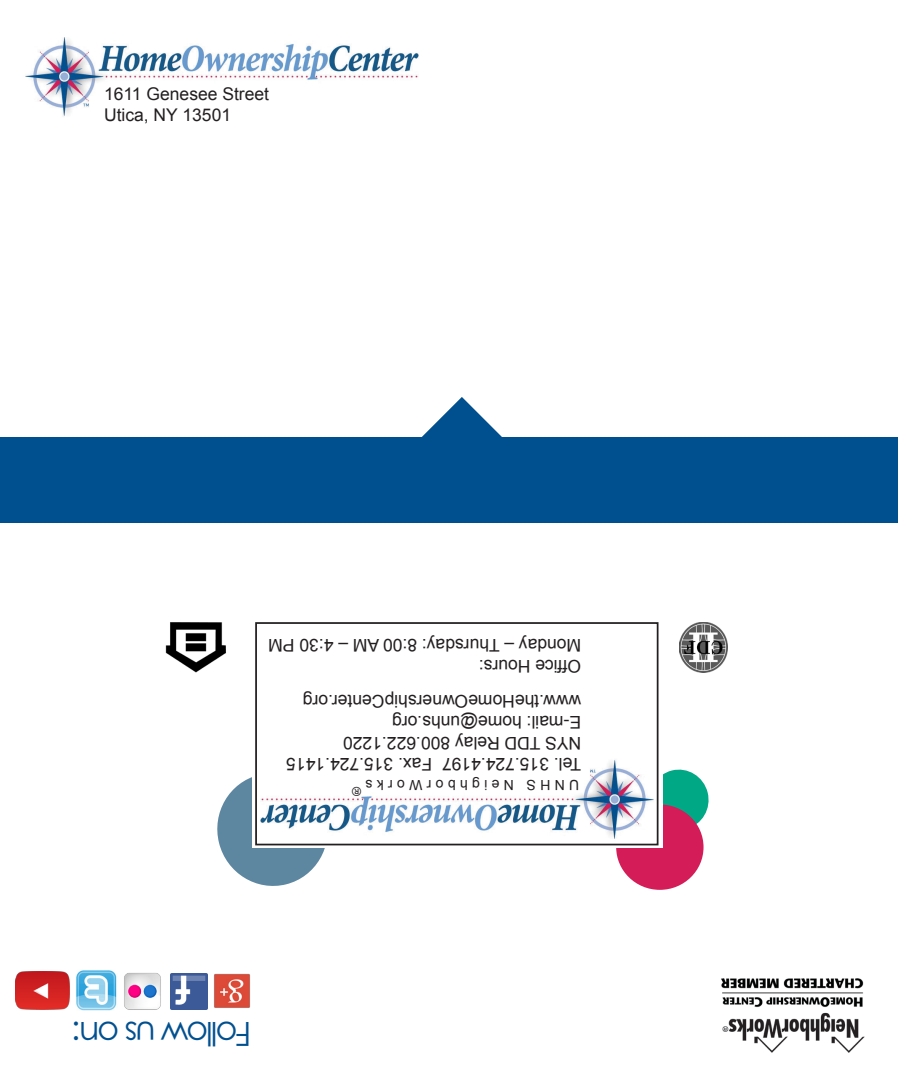
<style>
.page{position:relative;width:898px;height:1071px;background:#fff}
.page>*{position:absolute;margin:0;border:0;box-sizing:border-box;transform-origin:0 0}
.t1{font:33.25px "Century Gothic";letter-spacing:-.06em;color:#005090}
.t2{font:17.5px/21px "Arial";color:#231f20}
.t3{font:14px "Arial";letter-spacing:.31em;color:#231f20}
.t4{font:12.25px "Arial";color:#231f20}
</style>
<div class="page">
<svg style="left:217px;top:777px;width:108px;height:109px"></svg>
<svg style="left:663px;top:769px;width:46px;height:64px"></svg>
<div style="left:616px;top:805px;width:87px;height:85px;background:#d41c58;border-radius:50%"></div>
<img style="left:25px;top:37px;width:394px;height:79px">
<img style="left:679px;top:622px;width:49px;height:51px">
<img style="left:165px;top:622px;width:61px;height:51px">
<img style="left:253px;top:752px;width:410px;height:95px">
<div style="left:255px;top:622px;width:403px;height:223px;border:2px solid #231f20"></div>
<img style="left:721px;top:978px;width:144px;height:75px">
<img style="left:170px;top:973px;width:37px;height:36px">
<img style="left:124px;top:973px;width:37px;height:37px">
<img style="left:76px;top:970px;width:41px;height:40px">
<img style="left:16px;top:972px;width:54px;height:38px">
<img style="left:214px;top:973px;width:36px;height:35px">
<div style="left:0;top:437px;width:898px;height:86px;background:#005090"></div>
<svg style="left:422px;top:397px;width:80px;height:40px"></svg>
<p class="t2" style="left:104px;top:84px;width:167px">1611 Genesee Street<br>Utica, NY 13501</p>
<p class="t2" style="left:581px;top:677px;width:314px;rotate:-180deg">Office Hours:<br>Monday – Thursday: 8:00 AM – 4:30 PM</p>
<p class="t2" style="left:581px;top:775px;width:296px;rotate:-180deg">Tel. 315.724.4197 Fax. 315.724.1415<br>NYS TDD Relay 800.622.1220<br>E-mail: home@unhs.org www.theHomeOwnershipCenter.org</p>
<p class="t1" style="left:251px;top:1058px;width:181px;rotate:-180deg">Follow us on:</p>
<p class="t3" style="left:579px;top:794px;width:215px;rotate:-180deg">UNHS NeighborWorks</p>
<p class="t4" style="left:361px;top:799px;width:11px;rotate:-180deg">®</p>
</div>
